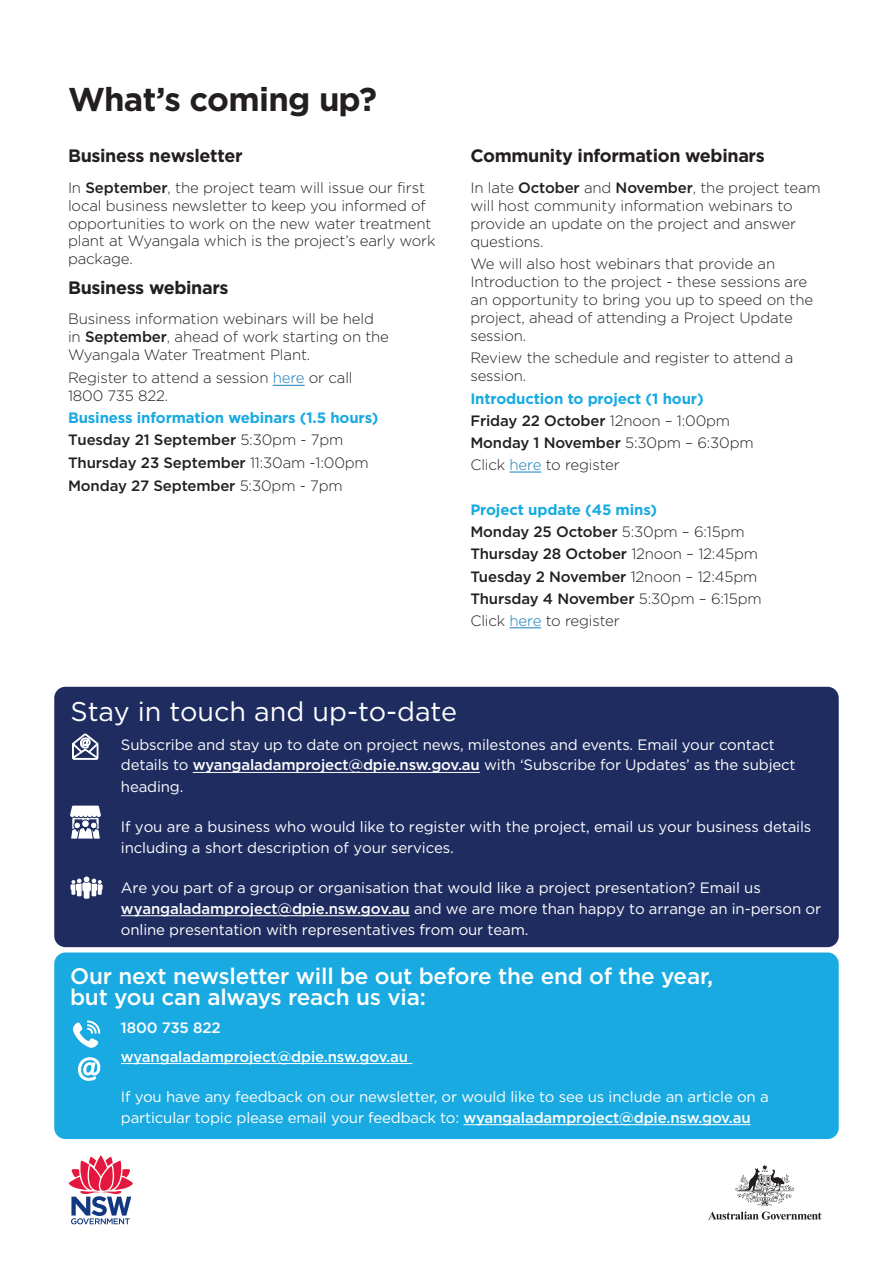
<style>
.page{position:relative;width:893px;height:1263px;background:#fff}
.page>*{position:absolute;margin:0;border:0;box-sizing:border-box;transform-origin:0 0}
.Heading_2{font:700 33px "Gotham";letter-spacing:-.02em;color:#231f20}
.Heading_2-2{font:27px "Gotham";color:#fff}
.Body_-_White_text{font:500 22.5px/21px "Gotham";letter-spacing:-.01em;color:#fff}
.Heading_2-3{font:700 18px "Gotham";letter-spacing:-.02em;color:#231f20}
.Heading_4{font:700 18px "Gotham";letter-spacing:-.02em;color:#231f20}
.Body_-_White_text-2{font:15px/21px "Gotham";letter-spacing:-.01em;color:#fff}
.Body_-_Black_text{font:300 15px/18px "Gotham";letter-spacing:-.01em;color:#231f20}
.Heading_2-4{font:300 15px/17.9px "Gotham";letter-spacing:-.01em;color:#231f20}
.Body_-_Black_text-2{font:500 15px "Gotham";letter-spacing:-.01em;color:#231f20}
.Heading_2-5{font:500 15px/22.5px "Gotham";letter-spacing:-.01em;color:#231f20}
.Heading_5{font:700 15px "Gotham";letter-spacing:-.01em;color:#19aae1}
.Body_-_White_text-3{font:500 15px "Gotham";letter-spacing:-.01em;color:#fff}
.s1{font-weight:500}
.s2{color:#167cbb}
.s3{font-weight:700;color:#19aae1}
.s4{font-weight:300}
</style>
<div class="page">
<hr style="left:510px;top:472px;width:31px;height:1px;background:#167cbb">
<hr style="left:510px;top:627px;width:31px;height:1px;background:#167cbb">
<div style="left:54px;top:952px;width:785px;height:187px;background:#19aae1;border-radius:11px"></div>
<div style="left:54px;top:687px;width:785px;height:260px;background:#1e2c60;border-radius:11px"></div>
<svg style="left:72px;top:733px;width:27px;height:27px"></svg>
<svg style="left:73px;top:1020px;width:27px;height:28px"></svg>
<svg style="left:71px;top:876px;width:32px;height:23px"></svg>
<svg style="left:78px;top:1057px;width:23px;height:24px"></svg>
<svg style="left:70px;top:806px;width:31px;height:32px"></svg>
<hr style="left:121px;top:1063px;width:291px;height:1px;background:#fff">
<hr style="left:463px;top:1124px;width:288px;height:1px;background:#fff">
<svg style="left:69px;top:1155px;width:64px;height:69px"></svg>
<svg style="left:709px;top:1165px;width:112px;height:54px"></svg>
<hr style="left:193px;top:772px;width:287px;height:1px;background:#fff">
<hr style="left:121px;top:915px;width:289px;height:1px;background:#fff">
<hr style="left:273px;top:385px;width:32px;height:1px;background:#167cbb">
<p class="Heading_2" style="left:68px;top:78px;width:310px">What’s coming up?</p>
<p class="Heading_2-3" style="left:68px;top:144px;width:176px">Business newsletter</p>
<p class="Heading_2-4" style="left:68px;top:178px;width:369px">In <span class="s1">September</span>, the project team will issue our first local business newsletter to keep you informed of opportunities to work on the new water treatment plant at Wyangala which is the project’s early work package.</p>
<p class="Heading_2-3" style="left:68px;top:275px;width:162px">Business webinars</p>
<p class="Heading_2-4" style="left:68px;top:310px;width:322px">Business information webinars will be held in <span class="s1">September</span>, ahead of work starting on the<br>Wyangala Water Treatment Plant.</p>
<p class="Heading_2-4" style="left:68px;top:368px;width:286px">Register to attend a session <span class="s2">here</span> or call<br>1800 735 822.</p>
<p class="Heading_2-5" style="left:68px;top:406px;width:312px"><span class="s3">Business information webinars (1.5 hours)<br></span>Tuesday 21 September <span class="s4">5:30pm - 7pm </span>Thursday 23 September <span class="s4">11:30am -1:00pm </span>Monday 27 September <span class="s4">5:30pm - 7pm</span></p>
<p class="Heading_4" style="left:470px;top:144px;width:296px">Community information webinars</p>
<p class="Body_-_Black_text" style="left:470px;top:178px;width:352px">In late <span class="s1">October</span> and <span class="s1">November</span>, the project team will host community information webinars to provide an update on the project and answer questions.</p>
<p class="Body_-_Black_text" style="left:470px;top:254px;width:344px">We will also host webinars that provide an Introduction to the project - these sessions are an opportunity to bring you up to speed on the project, ahead of attending a Project Update session.</p>
<p class="Body_-_Black_text" style="left:470px;top:349px;width:325px">Review the schedule and register to attend a session.</p>
<p class="Heading_5" style="left:470px;top:388px;width:235px">Introduction to project (1 hour)</p>
<p class="Body_-_Black_text-2" style="left:470px;top:411px;width:261px">Friday 22 October <span class="s4">12noon – 1:00pm</span></p>
<p class="Body_-_Black_text-2" style="left:470px;top:433px;width:285px">Monday 1 November <span class="s4">5:30pm – 6:30pm</span></p>
<p class="Body_-_Black_text" style="left:470px;top:456px;width:151px">Click <span class="s2">here</span> to register</p>
<p class="Heading_5" style="left:470px;top:500px;width:188px">Project update (45 mins)</p>
<p class="Body_-_Black_text-2" style="left:470px;top:522px;width:276px">Monday 25 October <span class="s4">5:30pm – 6:15pm</span></p>
<p class="Body_-_Black_text-2" style="left:470px;top:544px;width:289px">Thursday 28 October <span class="s4">12noon – 12:45pm</span></p>
<p class="Body_-_Black_text-2" style="left:470px;top:567px;width:289px">Tuesday 2 November <span class="s4">12noon – 12:45pm</span></p>
<p class="Body_-_Black_text-2" style="left:470px;top:589px;width:293px">Thursday 4 November <span class="s4">5:30pm – 6:15pm</span></p>
<p class="Body_-_Black_text" style="left:470px;top:611px;width:151px">Click <span class="s2">here</span> to register</p>
<p class="Heading_2-2" style="left:71px;top:694px;width:388px">Stay in touch and up-to-date</p>
<p class="Body_-_White_text-2" style="left:121px;top:733px;width:676px">Subscribe and stay up to date on project news, milestones and events. Email your contact details to <span class="s1">wyangaladamproject@dpie.nsw.gov.au</span> with ‘Subscribe for Updates’ as the subject heading.</p>
<p class="Body_-_White_text-2" style="left:121px;top:815px;width:692px">If you are a business who would like to register with the project, email us your business details including a short description of your services.</p>
<p class="Body_-_White_text-2" style="left:121px;top:877px;width:702px">Are you part of a group or organisation that would like a project presentation? Email us <span class="s1">wyangaladamproject@dpie.nsw.gov.au</span> and we are more than happy to arrange an in-person or online presentation with representatives from our team.</p>
<p class="Body_-_White_text" style="left:70px;top:965px;width:644px">Our next newsletter will be out before the end of the year, but you can always reach us via:</p>
<p class="Body_-_White_text-3" style="left:121px;top:1017px;width:101px">1800 735 822</p>
<p class="Body_-_White_text-3" style="left:121px;top:1047px;width:289px">wyangaladamproject@dpie.nsw.gov.au</p>
<p class="Body_-_White_text-2" style="left:121px;top:1086px;width:649px">If you have any feedback on our newsletter, or would like to see us include an article on a particular topic please email your feedback to: <span class="s1">wyangaladamproject@dpie.nsw.gov.au</span></p>
</div>
